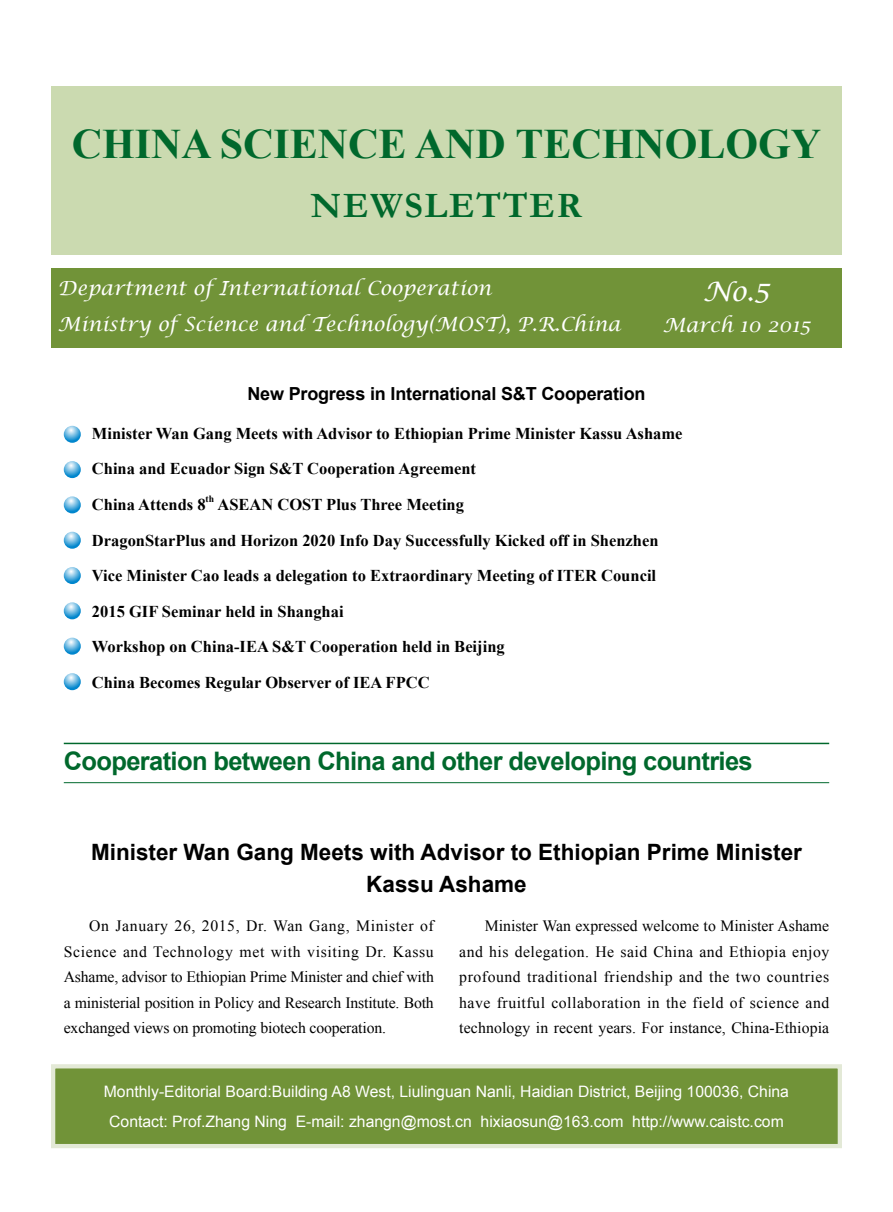
<style>
.page{position:relative;width:893px;height:1212px;background:#fff}
.page>*{position:absolute;margin:0;border:0;box-sizing:border-box;transform-origin:0 0}
.t1{font:700 42px "Times New Roman";color:#00682c}
.t2{font:700 36px "Garamond";letter-spacing:.05em;color:#00682c}
.t3{font:italic 27px "Lucida Calligraphy";color:#fff}
.t4{font:700 25.5px "Arial";letter-spacing:-.025em;color:#00682c}
.t5{font:700 22.5px/31.5px "Arial";color:#000;text-align:center}
.t6{font:italic 19.5px "Lucida Calligraphy";color:#fff}
.t7{font:700 18px "Arial";letter-spacing:-.01em;color:#000}
.t8{font:700 16.5px/35.5px "Times New Roman";color:#000}
.t9{font:15.75px/25.5px "Times New Roman";color:#000;text-align:justify}
.t10{font:15.75px/30px "Arial";color:#fff;text-align:center}
.t11{font:700 9.6px "Times New Roman";color:#000}
.s1{font-size:28.5px}
</style>
<div class="page">
<div style="left:51px;top:86px;width:791px;height:168px;background:#cbdab0"></div>
<div style="left:51px;top:268px;width:791px;height:80px;background:#719338"></div>
<div style="left:51px;top:1064px;width:791px;height:84px;background:#719338;border:4px solid #e3e9d6"></div>
<svg style="left:64px;top:426px;width:17px;height:17px"></svg>
<svg style="left:64px;top:532px;width:17px;height:17px"></svg>
<svg style="left:64px;top:461px;width:17px;height:17px"></svg>
<svg style="left:64px;top:638px;width:17px;height:17px"></svg>
<svg style="left:64px;top:673px;width:17px;height:17px"></svg>
<svg style="left:64px;top:496px;width:17px;height:17px"></svg>
<svg style="left:64px;top:602px;width:17px;height:17px"></svg>
<svg style="left:64px;top:567px;width:17px;height:17px"></svg>
<hr style="left:64px;top:743px;width:765px;height:1px;background:#00682c">
<hr style="left:64px;top:782px;width:765px;height:1px;background:#00682c">
<h1 class="t1" style="left:72px;top:115px;width:751px">CHINA SCIENCE AND TECHNOLOGY</h1>
<h2 class="t2" style="left:311px;top:181px;width:273px">NEWSLETTER</h2>
<p class="t6" style="left:58px;top:276px;width:435px">Department of International Cooperation</p>
<h3 class="t3" style="left:703px;top:275px;width:68px">No.<span class="s1">5</span></h3>
<p class="t6" style="left:58px;top:313px;width:564px">Ministry of Science and Technology(MOST), P.R.China</p>
<p class="t6" style="left:663px;top:313px;width:149px">March 10 2015</p>
<p class="t7" style="left:247px;top:382px;width:400px">New Progress in International S&amp;T Cooperation</p>
<p class="t8" style="left:92px;top:415px;width:592px">Minister Wan Gang Meets with Advisor to Ethiopian Prime Minister Kassu Ashame<br>China and Ecuador Sign S&amp;T Cooperation Agreement<br>China Attends 8</p>
<p class="t11" style="left:206px;top:492px;width:10px">th</p>
<p class="t8" style="left:92px;top:486px;width:568px;text-indent:125px">ASEAN COST Plus Three Meeting<br>DragonStarPlus and Horizon 2020 Info Day Successfully Kicked off in Shenzhen Vice Minister Cao leads a delegation to Extraordinary Meeting of ITER Council 2015 GIF Seminar held in Shanghai<br>Workshop on China-IEA S&amp;T Cooperation held in Beijing<br>China Becomes Regular Observer of IEA FPCC</p>
<h3 class="t4" style="left:64px;top:744px;width:690px">Cooperation between China and other developing countries</h3>
<h3 class="t5" style="left:91px;top:837px;width:712px">Minister Wan Gang Meets with Advisor to Ethiopian Prime Minister<br>Kassu Ashame</h3>
<p class="t9" style="left:64px;top:913px;width:372px;text-indent:26px">On January 26, 2015, Dr. Wan Gang, Minister of Science and Technology met with visiting Dr. Kassu Ashame, advisor to Ethiopian Prime Minister and chief with a ministerial position in Policy and Research Institute. Both exchanged views on promoting biotech cooperation.</p>
<p class="t9" style="left:459px;top:913px;width:372px;text-indent:26px">Minister Wan expressed welcome to Minister Ashame and his delegation. He said China and Ethiopia enjoy profound traditional friendship and the two countries have fruitful collaboration in the field of science and technology in recent years. For instance, China-Ethiopia</p>
<p class="t10" style="left:104px;top:1076px;width:687px">Monthly-Editorial Board:Building A8 West, Liulinguan Nanli, Haidian District, Beijing 100036, China<br>Contact: Prof.Zhang Ning E-mail: zhangn@most.cn hixiaosun@163.com http://www.caistc.com</p>
</div>
